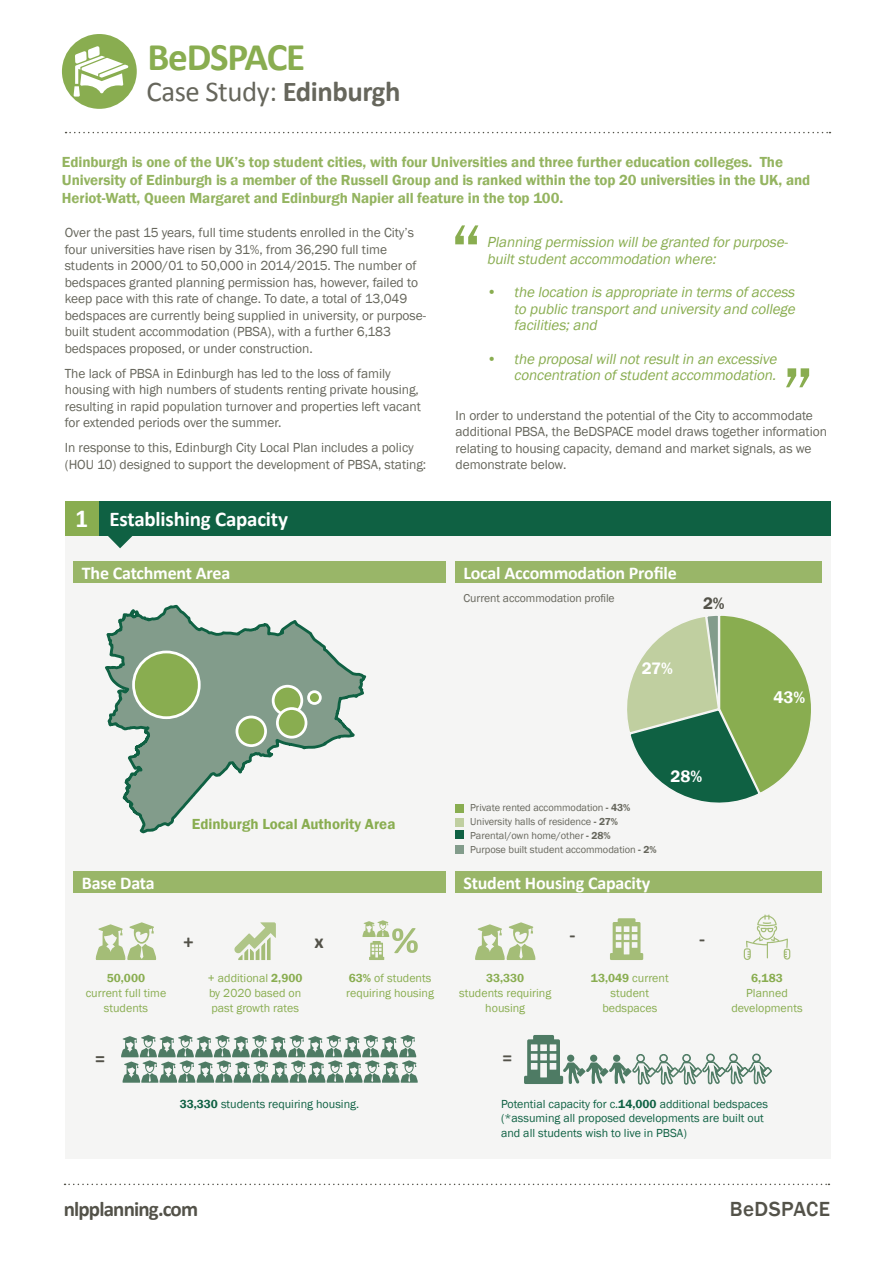
<style>
.page{position:relative;width:893px;height:1263px;background:#fff}
.page>*{position:absolute;margin:0;border:0;box-sizing:border-box;transform-origin:0 0}
.t1{font:88.8px "Franklin Gothic";color:#89ad50}
.Cover_Header_-_S1{font:700 39.15px "Calibri";letter-spacing:-.03em;color:#89ad50}
.New_Cover_Sub_Header{font:28.8px "Calibri";letter-spacing:-.015em;color:#66665c}
.BED_-_HEADING_BAR{font:700 26.1px "Calibri";color:#fff}
.BED_-_HEADING_BAR-2{font:700 21px "Calibri";letter-spacing:-.01em;color:#fff}
.t2{font:700 21px "Calibri";letter-spacing:-.04em;color:#535249}
.t3{font:500 21px "Franklin Gothic";letter-spacing:.025em;color:#535249}
.Bed_-_Second_HEad{font:700 20.1px "Calibri";color:#535249}
.Bed_-_Second_HEad-2{font:700 19.5px "Calibri";color:#535249}
.Bed_-_Second_HEad-3{font:700 18px "Calibri";letter-spacing:-.01em;color:#fff}
.BED_-_Bold{font:600 17.1px "Franklin Gothic";color:#fff}
.BED_-_Bold-2{font:600 17.1px "Franklin Gothic";color:#535249}
.BED_-_Bold-3{font:600 15px/18px "Franklin Gothic";letter-spacing:-.005em;color:#94b460}
.t4{font:italic 15px/16.5px "Franklin Gothic";color:#89ad50}
.Main_Text_Grey{font:600 15px "Franklin Gothic";color:#89ad50}
.BED_-_Body{font:13.5px/16.5px "Franklin Gothic";letter-spacing:-.005em;color:#66665c}
.Main_Text_Grey-2{font:12px/15px "Franklin Gothic";color:#89ad50;text-align:center}
.Main_Text_Grey-3{font:12px/14.4px "Franklin Gothic";color:#0f6143}
.Main_Text_Grey-4{font:600 12px "Franklin Gothic";color:#89ad50}
.BED_-_Bold-4{font:11.7px "Franklin Gothic";letter-spacing:-.005em;color:#66665c}
.BED_-_Bold-5{font:10.35px "Franklin Gothic";letter-spacing:-.005em;color:#66665c}
.s1{font-weight:700}
.s2{font-style:normal}
.s3{font-weight:600}
</style>
<div class="page">
<svg style="left:65px;top:1183px;width:764px;height:2px"></svg>
<svg style="left:66px;top:132px;width:764px;height:1px"></svg>
<div style="left:65px;top:533px;width:765px;height:626px;background:#f5f5f4"></div>
<div style="left:62px;top:34px;width:75px;height:75px;background:#89ad50;border-radius:50%"></div>
<svg style="left:74px;top:46px;width:56px;height:51px"></svg>
<svg style="left:108px;top:536px;width:25px;height:12px"></svg>
<div style="left:65px;top:501px;width:765px;height:35px;background:#0f6143"></div>
<div style="left:455px;top:871px;width:367px;height:22px;background:#99b668"></div>
<svg style="left:744px;top:914px;width:46px;height:46px"></svg>
<svg style="left:524px;top:1035px;width:248px;height:50px"></svg>
<svg style="left:610px;top:918px;width:33px;height:42px"></svg>
<div style="left:73px;top:871px;width:372px;height:22px;background:#99b668"></div>
<svg style="left:95px;top:922px;width:62px;height:38px"></svg>
<svg style="left:234px;top:922px;width:42px;height:38px"></svg>
<svg style="left:362px;top:920px;width:56px;height:40px"></svg>
<svg style="left:105px;top:604px;width:262px;height:230px"></svg>
<div style="left:237px;top:717px;width:29px;height:29px;background:#89ad50;border-radius:50%"></div>
<div style="left:236px;top:716px;width:31px;height:31px;border:3px solid #fff;border-radius:50%"></div>
<div style="left:273px;top:686px;width:29px;height:29px;background:#89ad50;border-radius:50%"></div>
<div style="left:272px;top:685px;width:31px;height:31px;border:3px solid #fff;border-radius:50%"></div>
<div style="left:277px;top:708px;width:29px;height:29px;background:#89ad50;border-radius:50%"></div>
<div style="left:276px;top:707px;width:31px;height:31px;border:3px solid #fff;border-radius:50%"></div>
<div style="left:309px;top:692px;width:11px;height:11px;background:#89ad50;border-radius:50%"></div>
<div style="left:307px;top:690px;width:15px;height:15px;border:3px solid #fff;border-radius:50%"></div>
<div style="left:134px;top:652px;width:65px;height:66px;background:#89ad50;border-radius:50%"></div>
<div style="left:132px;top:651px;width:69px;height:68px;border:3px solid #fff;border-radius:50%"></div>
<div style="left:73px;top:561px;width:372px;height:22px;background:#99b668"></div>
<svg style="left:121px;top:1035px;width:297px;height:48px"></svg>
<svg style="left:475px;top:922px;width:61px;height:38px"></svg>
<div style="left:455px;top:561px;width:367px;height:22px;background:#99b668"></div>
<div style="left:455px;top:804px;width:9px;height:9px;background:#89ad50"></div>
<div style="left:455px;top:830px;width:9px;height:9px;background:#0f6143"></div>
<div style="left:455px;top:818px;width:9px;height:9px;background:#c0cfa0"></div>
<div style="left:455px;top:845px;width:9px;height:9px;background:#829c8b"></div>
<svg style="left:627px;top:615px;width:184px;height:188px"></svg>
<div style="left:65px;top:501px;width:34px;height:35px;background:#89ad50"></div>
<p class="Cover_Header_-_S1" style="left:147px;top:32px;width:159px">BeDSPACE</p>
<p class="New_Cover_Sub_Header" style="left:146px;top:73px;width:256px">Case Study: <span class="s1">Edinburgh</span></p>
<p class="BED_-_Bold-3" style="left:62px;top:153px;width:750px">Edinburgh is one of the UK’s top student cities, with four Universities and three further education colleges. The<br>University of Edinburgh is a member of the Russell Group and is ranked within the top 20 universities in the UK, and<br>Heriot-Watt, Queen Margaret and Edinburgh Napier all feature in the top 100.</p>
<p class="BED_-_Body" style="left:65px;top:225px;width:363px">Over the past 15 years, full time students enrolled in the City’s four universities have risen by 31%, from 36,290 full time students in 2000/01 to 50,000 in 2014/2015. The number of bedspaces granted planning permission has, however, failed to keep pace with this rate of change. To date, a total of 13,049 bedspaces are currently being supplied in university, or purpose&shy;built student accommodation (PBSA), with a further 6,183 bedspaces proposed, or under construction.</p>
<p class="BED_-_Body" style="left:65px;top:365px;width:358px">The lack of PBSA in Edinburgh has led to the loss of family housing with high numbers of students renting private housing, resulting in rapid population turnover and properties left vacant for extended periods over the summer.</p>
<p class="BED_-_Body" style="left:65px;top:440px;width:363px">In response to this, Edinburgh City Local Plan includes a policy (HOU 10) designed to support the development of PBSA, stating:</p>
<p class="BED_-_HEADING_BAR" style="left:75px;top:501px;width:15px">1</p>
<p class="BED_-_HEADING_BAR-2" style="left:110px;top:505px;width:180px">Establishing Capacity</p>
<p class="Bed_-_Second_HEad-3" style="left:82px;top:561px;width:150px">The Catchment Area</p>
<p class="t1" style="left:449px;top:200px;width:37px">“</p>
<p class="t4" style="left:487px;top:234px;width:306px">Planning permission willbe granted forpurpose&shy;builtstudentaccommodation where:</p>
<p class="t4" style="left:514px;top:284px;width:286px;text-align:justify;text-indent:-27px"><span class="s2">•</span> the location is appropriate in terms ofaccess to public transportand universityand college facilities;and</p>
<p class="t4" style="left:487px;top:351px;width:295px;text-align:right"><span class="s2">•</span> the proposalwillnotresultin an excessive concentration ofstudentaccommodation.</p>
<p class="t1" style="left:780px;top:343px;width:37px">”</p>
<p class="BED_-_Body" style="left:455px;top:407px;width:373px">In order to understand the potential of the City to accommodate additional PBSA, the BeDSPACE model draws together information</p>
<p class="BED_-_Body" style="left:455px;top:440px;width:358px">relating to housing capacity, demand and market signals, as we demonstrate below.</p>
<p class="Bed_-_Second_HEad-3" style="left:463px;top:561px;width:215px">Local Accommodation Profile</p>
<p class="BED_-_Bold-4" style="left:463px;top:591px;width:153px">Current accommodation profile</p>
<p class="BED_-_Bold" style="left:642px;top:658px;width:33px">27%</p>
<p class="BED_-_Bold-2" style="left:703px;top:592px;width:23px">2%</p>
<p class="BED_-_Bold" style="left:773px;top:687px;width:33px">43%</p>
<p class="BED_-_Bold" style="left:670px;top:766px;width:33px">28%</p>
<p class="Main_Text_Grey" style="left:192px;top:815px;width:205px">Edinburgh Local Authority Area</p>
<p class="BED_-_Bold-5" style="left:470px;top:801px;width:162px">Private rented accommodation <span class="s3">- 43%</span></p>
<p class="BED_-_Bold-5" style="left:470px;top:815px;width:149px">University halls of residence <span class="s3">- 27%</span></p>
<p class="BED_-_Bold-5" style="left:470px;top:829px;width:142px">Parental/own home/other <span class="s3">- 28%</span></p>
<p class="BED_-_Bold-5" style="left:470px;top:843px;width:188px">Purpose built student accommodation <span class="s3">- 2%</span></p>
<p class="Bed_-_Second_HEad-3" style="left:82px;top:871px;width:74px">Base Data</p>
<p class="Bed_-_Second_HEad-3" style="left:463px;top:871px;width:189px">Student Housing Capacity</p>
<p class="Main_Text_Grey-4" style="left:107px;top:971px;width:40px">50,000</p>
<p class="Main_Text_Grey-2" style="left:86px;top:986px;width:82px">current full time students</p>
<p class="Bed_-_Second_HEad" style="left:183px;top:929px;width:12px">+</p>
<p class="Bed_-_Second_HEad" style="left:315px;top:929px;width:11px">x</p>
<p class="Main_Text_Grey-2" style="left:208px;top:971px;width:96px;text-align:justify">+ additional <span class="s3">2,900 </span>by 2020 based on past growth rates</p>
<p class="Main_Text_Grey-2" style="left:346px;top:971px;width:89px;text-align:left"><span class="s3">63%</span> of students requiring housing</p>
<p class="Main_Text_Grey-4" style="left:486px;top:971px;width:40px">33,330</p>
<p class="Main_Text_Grey-2" style="left:459px;top:986px;width:94px">students requiring</p>
<p class="Main_Text_Grey-2" style="left:485px;top:1001px;width:41px">housing</p>
<p class="Bed_-_Second_HEad-2" style="left:570px;top:922px;width:7px">-</p>
<p class="Main_Text_Grey-2" style="left:591px;top:971px;width:79px"><span class="s3">13,049</span> current student bedspaces</p>
<p class="Bed_-_Second_HEad-2" style="left:699px;top:926px;width:7px">-</p>
<p class="Main_Text_Grey-2" style="left:731px;top:971px;width:73px"><span class="s3">6,183<br></span>Planned developments</p>
<p class="Bed_-_Second_HEad" style="left:95px;top:1045px;width:12px">=</p>
<p class="Main_Text_Grey-3" style="left:180px;top:1097px;width:181px"><span class="s3">33,330</span> students requiring housing.</p>
<p class="Bed_-_Second_HEad-2" style="left:502px;top:1045px;width:11px">=</p>
<p class="Main_Text_Grey-3" style="left:501px;top:1097px;width:268px">Potential capacity for c.<span class="s3">14,000</span> additional bedspaces (*assuming all proposed developments are built out and all students wish to live in PBSA)</p>
<h3 class="t2" style="left:64px;top:1196px;width:136px">nlpplanning.com</h3>
<h3 class="t3" style="left:730px;top:1196px;width:102px">BeDSPACE</h3>
</div>
